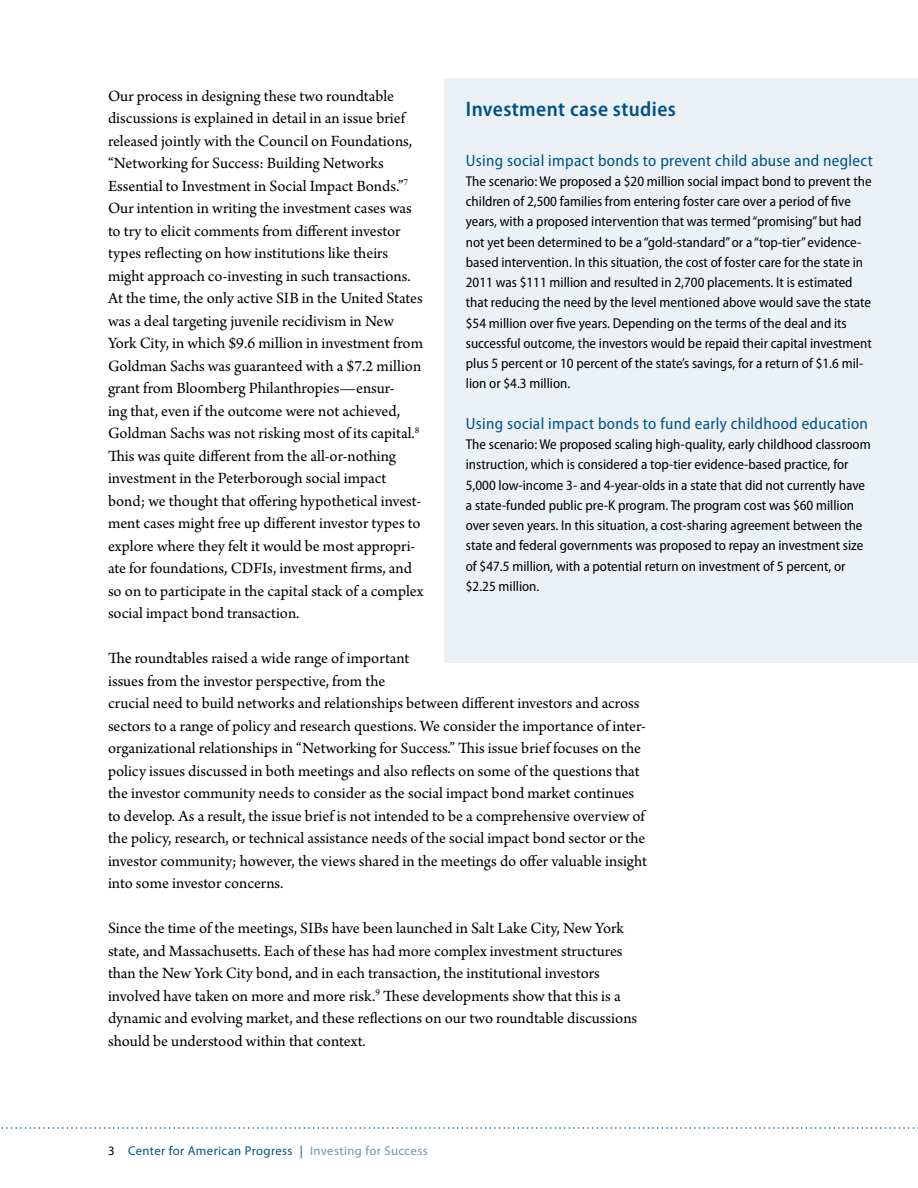
<style>
.page{position:relative;width:918px;height:1188px;background:#fff}
.page>*{position:absolute;margin:0;border:0;box-sizing:border-box;transform-origin:0 0}
.t1{font:600 semi-condensed 21px "Myriad Pro";letter-spacing:.02em;color:#005288}
.t2{font:16.5px/22.5px "Arno Pro";color:#000}
.t3{font:semi-condensed 16.5px "Myriad Pro";letter-spacing:.02em;color:#005288}
.t4{font:semi-condensed 14.25px/20.2px "Myriad Pro";color:#000}
.t5{font:12.75px "Myriad Pro";letter-spacing:.03em;color:#005288}
.s1{color:#000}
.s2{color:#6697b8}
</style>
<div class="page">
<svg style="left:1px;top:1127px;width:917px;height:2px"></svg>
<div style="left:445px;top:123px;width:473px;height:540px;background:#ebf1f5"></div>
<div style="left:445px;top:78px;width:473px;height:45px;background:#ebf1f5"></div>
<p class="t2" style="left:108px;top:85px;width:317px">Our process in designing these two roundtable discussions is explained in detail in an issue brief released jointly with the Council on Foundations, “Networking for Success: Building Networks Essential to Investment in Social Impact Bonds.”<sup>7<br></sup>Our intention in writing the investment cases was to try to elicit comments from different investor types reflecting on how institutions like theirs might approach co-investing in such transactions.<br>At the time, the only active SIB in the United States was a deal targeting juvenile recidivism in New York City, in which $9.6 million in investment from Goldman Sachs was guaranteed with a $7.2 million grant from Bloomberg Philanthropies—ensur-<br>ing that, even if the outcome were not achieved, Goldman Sachs was not risking most of its capital.<sup>8<br></sup>This was quite different from the all-or-nothing investment in the Peterborough social impact bond; we thought that offering hypothetical invest&shy;ment cases might free up different investor types to explore where they felt it would be most appropri&shy;ate for foundations, CDFIs, investment firms, and so on to participate in the capital stack of a complex social impact bond transaction.</p>
<p class="t2" style="left:108px;top:648px;width:541px">The roundtables raised a wide range of important<br>issues from the investor perspective, from the<br>crucial need to build networks and relationships between different investors and across sectors to a range of policy and research questions. We consider the importance of inter&shy;organizational relationships in “Networking for Success.” This issue brief focuses on the policy issues discussed in both meetings and also reflects on some of the questions that the investor community needs to consider as the social impact bond market continues to develop. As a result, the issue brief is not intended to be a comprehensive overview of the policy, research, or technical assistance needs of the social impact bond sector or the investor community; however, the views shared in the meetings do offer valuable insight into some investor concerns.</p>
<p class="t2" style="left:108px;top:918px;width:531px">Since the time of the meetings, SIBs have been launched in Salt Lake City, New York state, and Massachusetts. Each of these has had more complex investment structures than the New York City bond, and in each transaction, the institutional investors involved have taken on more and more risk.<sup>9</sup> These developments show that this is a dynamic and evolving market, and these reflections on our two roundtable discussions should be understood within that context.</p>
<p class="t1" style="left:466px;top:98px;width:212px">Investment case studies</p>
<p class="t3" style="left:466px;top:151px;width:409px">Using social impact bonds to prevent child abuse and neglect</p>
<p class="t4" style="left:466px;top:171px;width:407px">The scenario: We proposed a $20 million social impact bond to prevent the children of 2,500 families from entering foster care over a period of five years, with a proposed intervention that was termed “promising” but had not yet been determined to be a “gold-standard” or a “top-tier” evidence&shy;based intervention. In this situation, the cost of foster care for the state in 2011 was $111 million and resulted in 2,700 placements. It is estimated that reducing the need by the level mentioned above would save the state $54 million over five years. Depending on the terms of the deal and its successful outcome, the investors would be repaid their capital investment plus 5 percent or 10 percent of the state’s savings, for a return of $1.6 mil&shy;lion or $4.3 million.</p>
<p class="t3" style="left:466px;top:415px;width:404px">Using social impact bonds to fund early childhood education</p>
<p class="t4" style="left:466px;top:435px;width:406px">The scenario: We proposed scaling high-quality, early childhood classroom instruction, which is considered a top-tier evidence-based practice, for 5,000 low-income 3- and 4-year-olds in a state that did not currently have a state-funded public pre-K program. The program cost was $60 million over seven years. In this situation, a cost-sharing agreement between the state and federal governments was proposed to repay an investment size of $47.5 million, with a potential return on investment of 5 percent, or $2.25 million.</p>
<p class="t5" style="left:108px;top:1143px;width:321px"><span class="s1">3</span> Center for American Progress | <span class="s2">Investing for Success</span></p>
</div>
